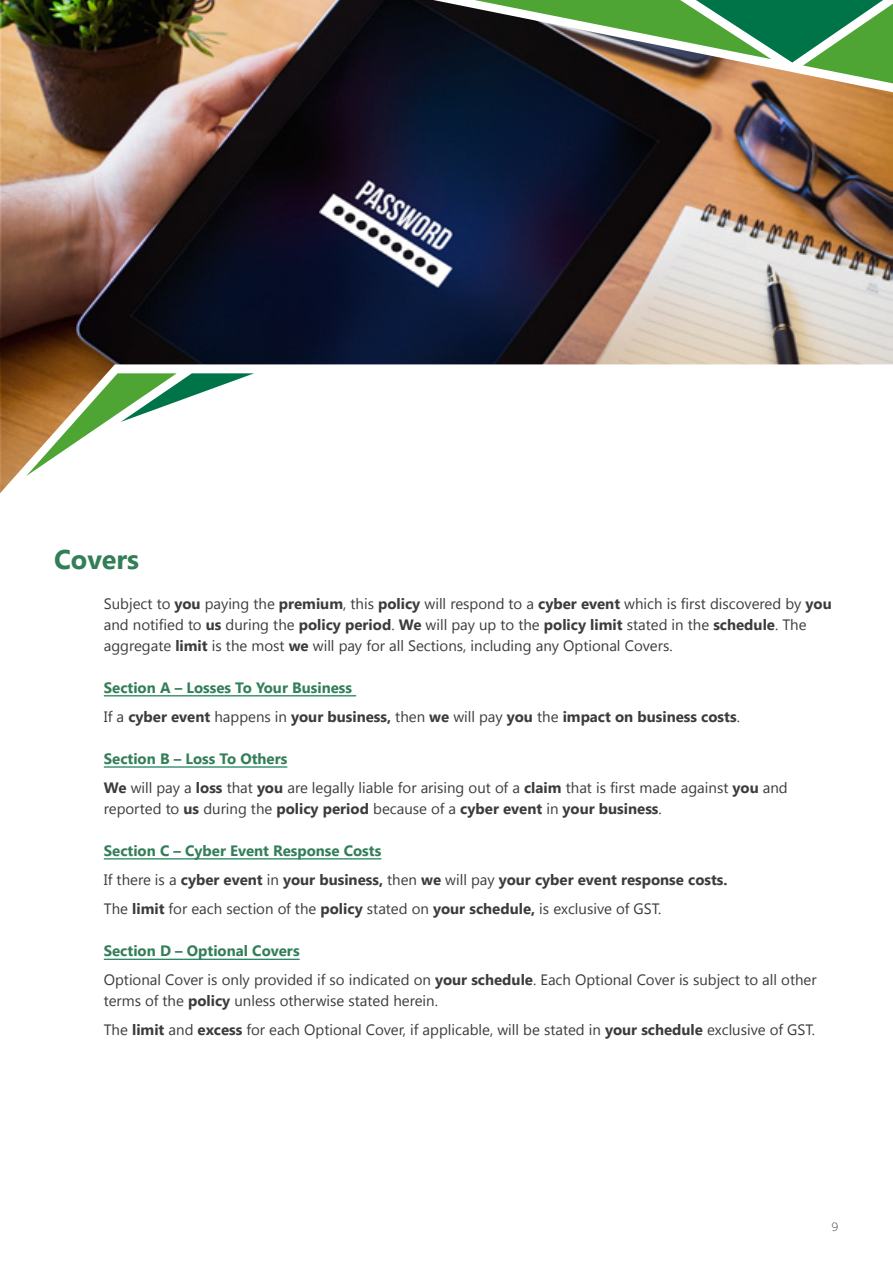
<style>
.page{position:relative;width:893px;height:1263px;background:#fff}
.page>*{position:absolute;margin:0;border:0;box-sizing:border-box;transform-origin:0 0}
.t1{font:700 27px "Gadugi";color:#327e57}
.t2{font:15px/29.2px "Gadugi";color:#3c3c3b}
.t3{font:700 15px/29.2px "Gadugi";color:#3c3c3b}
.t4{font:12px "Museo Sans 100";color:#3c3c3b}
.s1{font-weight:700}
.s2{color:#327e57}
.s3{font-weight:400}
.s4{font-weight:700;color:#327e57}
</style>
<div class="page">
<hr style="left:104px;top:695px;width:252px;height:1px;background:#007449">
<hr style="left:104px;top:766px;width:183px;height:1px;background:#007449">
<hr style="left:104px;top:858px;width:277px;height:1px;background:#007449">
<hr style="left:104px;top:959px;width:196px;height:1px;background:#007449">
<img style="left:0;top:0;width:893px;height:493px">
<h1 class="t1" style="left:54px;top:543px;width:87px">Covers</h1>
<p class="t2" style="left:104px;top:594px;width:729px;line-height:20.7px">Subject to <span class="s1">you</span> paying the <span class="s1">premium</span>, this <span class="s1">policy</span> will respond to a <span class="s1">cyber event</span> which is first discovered by <span class="s1">you </span>and notified to <span class="s1">us</span> during the <span class="s1">policy period</span>. <span class="s1">We</span> will pay up to the <span class="s1">policy limit</span> stated in the <span class="s1">schedule</span>. The aggregate <span class="s1">limit</span> is the most <span class="s1">we</span> will pay for all Sections, including any Optional Covers.</p>
<p class="t3" style="left:104px;top:673px;width:638px"><span class="s2">Section A – Losses To Your Business<br></span><span class="s3">If a</span> cyber event <span class="s3">happens in</span> your business, <span class="s3">then</span> we <span class="s3">will pay</span> you <span class="s3">the</span> impact on business costs<span class="s3">.</span></p>
<p class="t2" style="left:104px;top:744px;width:685px"><span class="s4">Section B – Loss To Others<br></span><span class="s1">We</span> will pay a <span class="s1">loss</span> that <span class="s1">you</span> are legally liable for arising out of a <span class="s1">claim</span> that is first made against <span class="s1">you</span> and</p>
<p class="t3" style="left:104px;top:794px;width:559px"><span class="s3">reported to</span> us <span class="s3">during the</span> policy period <span class="s3">because of a</span> cyber event <span class="s3">in</span> your business<span class="s3">.</span></p>
<p class="t3" style="left:104px;top:836px;width:625px"><span class="s2">Section C – Cyber Event Response Costs<br></span><span class="s3">If there is a</span> cyber event <span class="s3">in</span> your business, <span class="s3">then</span> we <span class="s3">will pay</span> your cyber event response costs.<br><span class="s3">The</span> limit <span class="s3">for each section of the</span> policy <span class="s3">stated on</span> your schedule, <span class="s3">is exclusive of GST.</span></p>
<p class="t2" style="left:104px;top:936px;width:714px"><span class="s4">Section D – Optional Covers<br></span>Optional Cover is only provided if so indicated on <span class="s1">your schedule</span>. Each Optional Cover is subject to all other</p>
<p class="t2" style="left:104px;top:986px;width:713px">terms of the <span class="s1">policy</span> unless otherwise stated herein.<br>The <span class="s1">limit</span> and <span class="s1">excess</span> for each Optional Cover, if applicable, will be stated in <span class="s1">your schedule</span> exclusive of GST.</p>
<p class="t4" style="left:831px;top:1220px;width:9px">9</p>
</div>
